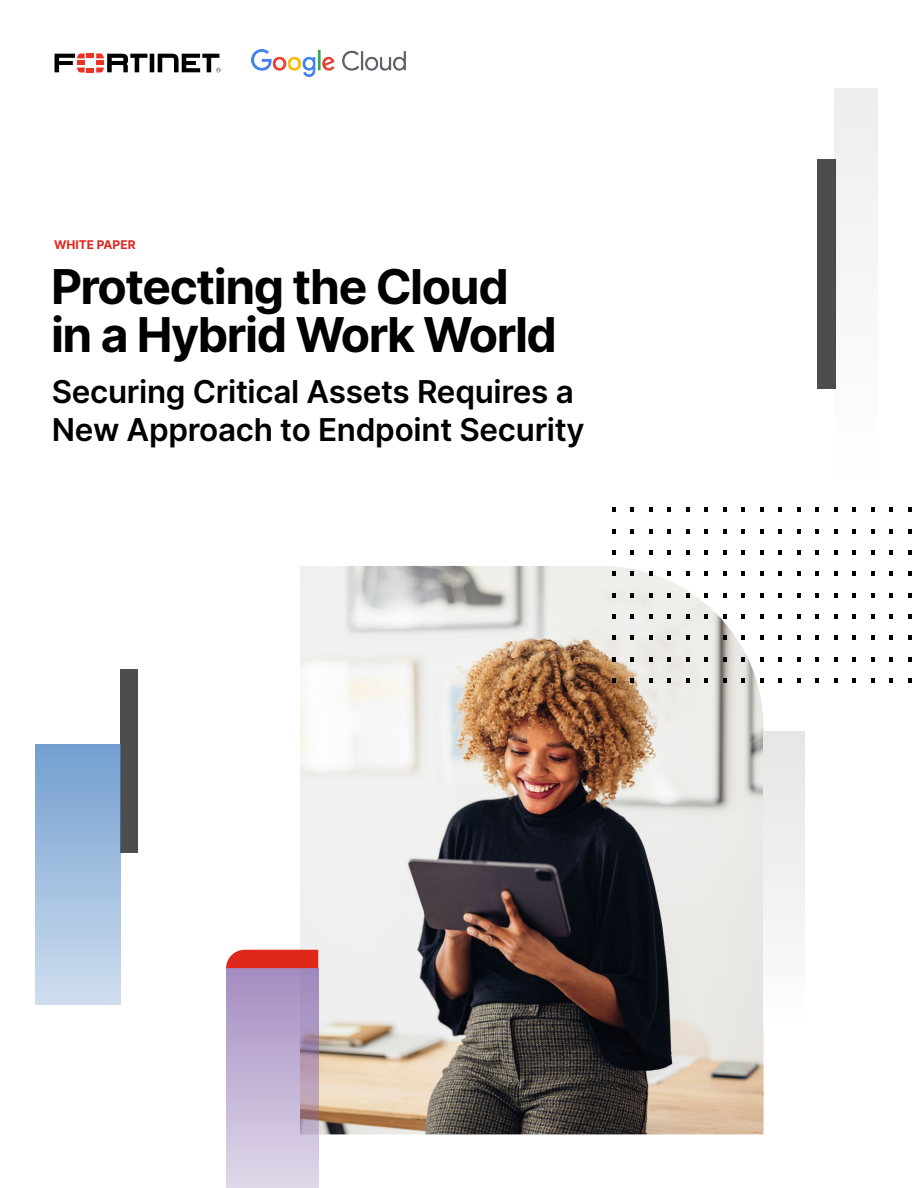
<style>
.page{position:relative;width:918px;height:1188px;background:#fff}
.page>*{position:absolute;margin:0;border:0;box-sizing:border-box;transform-origin:0 0}
.t1{font:700 48px/48px "Inter";letter-spacing:-.03em;color:#000}
.t2{font:600 31.5px/37.8px "Inter";letter-spacing:-.01em;color:#000}
.t3{font:700 12px "Inter";color:#df271c}
</style>
<div class="page">
<svg style="left:55px;top:53px;width:166px;height:20px"></svg>
<div style="left:835px;top:89px;width:43px;height:388px;background:#f6f6f6"></div>
<div style="left:818px;top:159px;width:18px;height:229px;background:#4d4d4d"></div>
<img style="left:300px;top:566px;width:464px;height:568px">
<svg style="left:226px;top:968px;width:92px;height:220px;background:#bfaed0"></svg>
<div style="left:120px;top:669px;width:17px;height:184px;background:#4d4d4d"></div>
<div style="left:35px;top:744px;width:85px;height:260px;background:linear-gradient(to bottom,#739fd0,#cfdeef)"></div>
<div style="left:764px;top:731px;width:41px;height:292px;background:#f1f0f0"></div>
<div style="left:226px;top:950px;width:92px;height:18px;background:#df271c"></div>
<svg style="left:612px;top:508px;width:4px;height:4px"></svg>
<svg style="left:630px;top:508px;width:4px;height:4px"></svg>
<svg style="left:649px;top:508px;width:4px;height:4px"></svg>
<svg style="left:667px;top:508px;width:4px;height:4px"></svg>
<svg style="left:686px;top:508px;width:4px;height:4px"></svg>
<svg style="left:704px;top:508px;width:4px;height:4px"></svg>
<svg style="left:723px;top:508px;width:4px;height:4px"></svg>
<svg style="left:741px;top:508px;width:4px;height:4px"></svg>
<svg style="left:760px;top:508px;width:4px;height:4px"></svg>
<svg style="left:778px;top:508px;width:4px;height:4px"></svg>
<svg style="left:797px;top:508px;width:4px;height:4px"></svg>
<svg style="left:815px;top:508px;width:4px;height:4px"></svg>
<svg style="left:834px;top:508px;width:4px;height:4px"></svg>
<svg style="left:852px;top:508px;width:4px;height:4px"></svg>
<svg style="left:871px;top:508px;width:3px;height:4px"></svg>
<svg style="left:889px;top:508px;width:4px;height:4px"></svg>
<svg style="left:908px;top:508px;width:3px;height:4px"></svg>
<svg style="left:612px;top:529px;width:4px;height:4px"></svg>
<svg style="left:630px;top:529px;width:4px;height:4px"></svg>
<svg style="left:649px;top:529px;width:4px;height:4px"></svg>
<svg style="left:667px;top:529px;width:4px;height:4px"></svg>
<svg style="left:686px;top:529px;width:4px;height:4px"></svg>
<svg style="left:704px;top:529px;width:4px;height:4px"></svg>
<svg style="left:723px;top:529px;width:4px;height:4px"></svg>
<svg style="left:741px;top:529px;width:4px;height:4px"></svg>
<svg style="left:760px;top:529px;width:4px;height:4px"></svg>
<svg style="left:778px;top:529px;width:4px;height:4px"></svg>
<svg style="left:797px;top:529px;width:4px;height:4px"></svg>
<svg style="left:815px;top:529px;width:4px;height:4px"></svg>
<svg style="left:834px;top:529px;width:4px;height:4px"></svg>
<svg style="left:852px;top:529px;width:4px;height:4px"></svg>
<svg style="left:871px;top:529px;width:3px;height:4px"></svg>
<svg style="left:889px;top:529px;width:4px;height:4px"></svg>
<svg style="left:908px;top:529px;width:3px;height:4px"></svg>
<svg style="left:612px;top:550px;width:4px;height:5px"></svg>
<svg style="left:630px;top:550px;width:4px;height:5px"></svg>
<svg style="left:649px;top:550px;width:4px;height:5px"></svg>
<svg style="left:667px;top:550px;width:4px;height:5px"></svg>
<svg style="left:686px;top:550px;width:4px;height:5px"></svg>
<svg style="left:704px;top:550px;width:4px;height:5px"></svg>
<svg style="left:723px;top:550px;width:4px;height:5px"></svg>
<svg style="left:741px;top:550px;width:4px;height:5px"></svg>
<svg style="left:760px;top:550px;width:4px;height:5px"></svg>
<svg style="left:778px;top:550px;width:4px;height:5px"></svg>
<svg style="left:797px;top:550px;width:4px;height:5px"></svg>
<svg style="left:815px;top:550px;width:4px;height:5px"></svg>
<svg style="left:834px;top:550px;width:4px;height:5px"></svg>
<svg style="left:852px;top:550px;width:4px;height:5px"></svg>
<svg style="left:871px;top:550px;width:3px;height:5px"></svg>
<svg style="left:889px;top:550px;width:4px;height:5px"></svg>
<svg style="left:908px;top:550px;width:3px;height:5px"></svg>
<svg style="left:612px;top:572px;width:4px;height:4px"></svg>
<svg style="left:630px;top:572px;width:4px;height:4px"></svg>
<svg style="left:649px;top:572px;width:4px;height:4px"></svg>
<svg style="left:667px;top:572px;width:4px;height:4px"></svg>
<svg style="left:686px;top:572px;width:4px;height:4px"></svg>
<svg style="left:704px;top:572px;width:4px;height:4px"></svg>
<svg style="left:723px;top:572px;width:4px;height:4px"></svg>
<svg style="left:741px;top:572px;width:4px;height:4px"></svg>
<svg style="left:760px;top:572px;width:4px;height:4px"></svg>
<svg style="left:778px;top:572px;width:4px;height:4px"></svg>
<svg style="left:797px;top:572px;width:4px;height:4px"></svg>
<svg style="left:815px;top:572px;width:4px;height:4px"></svg>
<svg style="left:834px;top:572px;width:4px;height:4px"></svg>
<svg style="left:852px;top:572px;width:4px;height:4px"></svg>
<svg style="left:871px;top:572px;width:3px;height:4px"></svg>
<svg style="left:889px;top:572px;width:4px;height:4px"></svg>
<svg style="left:908px;top:572px;width:3px;height:4px"></svg>
<svg style="left:612px;top:593px;width:4px;height:4px"></svg>
<svg style="left:630px;top:593px;width:4px;height:4px"></svg>
<svg style="left:649px;top:593px;width:4px;height:4px"></svg>
<svg style="left:667px;top:593px;width:4px;height:4px"></svg>
<svg style="left:686px;top:593px;width:4px;height:4px"></svg>
<svg style="left:704px;top:593px;width:4px;height:4px"></svg>
<svg style="left:723px;top:593px;width:4px;height:4px"></svg>
<svg style="left:741px;top:593px;width:4px;height:4px"></svg>
<svg style="left:760px;top:593px;width:4px;height:4px"></svg>
<svg style="left:778px;top:593px;width:4px;height:4px"></svg>
<svg style="left:797px;top:593px;width:4px;height:4px"></svg>
<svg style="left:815px;top:593px;width:4px;height:4px"></svg>
<svg style="left:834px;top:593px;width:4px;height:4px"></svg>
<svg style="left:852px;top:593px;width:4px;height:4px"></svg>
<svg style="left:871px;top:593px;width:3px;height:4px"></svg>
<svg style="left:889px;top:593px;width:4px;height:4px"></svg>
<svg style="left:908px;top:593px;width:3px;height:4px"></svg>
<svg style="left:612px;top:614px;width:4px;height:5px"></svg>
<svg style="left:630px;top:614px;width:4px;height:5px"></svg>
<svg style="left:649px;top:614px;width:4px;height:5px"></svg>
<svg style="left:667px;top:614px;width:4px;height:5px"></svg>
<svg style="left:686px;top:614px;width:4px;height:5px"></svg>
<svg style="left:704px;top:614px;width:4px;height:5px"></svg>
<svg style="left:723px;top:614px;width:4px;height:5px"></svg>
<svg style="left:741px;top:614px;width:4px;height:5px"></svg>
<svg style="left:760px;top:614px;width:4px;height:5px"></svg>
<svg style="left:778px;top:614px;width:4px;height:5px"></svg>
<svg style="left:797px;top:614px;width:4px;height:5px"></svg>
<svg style="left:815px;top:614px;width:4px;height:5px"></svg>
<svg style="left:834px;top:614px;width:4px;height:5px"></svg>
<svg style="left:852px;top:614px;width:4px;height:5px"></svg>
<svg style="left:871px;top:614px;width:3px;height:5px"></svg>
<svg style="left:889px;top:614px;width:4px;height:5px"></svg>
<svg style="left:908px;top:614px;width:3px;height:5px"></svg>
<svg style="left:612px;top:636px;width:4px;height:4px"></svg>
<svg style="left:630px;top:636px;width:4px;height:4px"></svg>
<svg style="left:649px;top:636px;width:4px;height:4px"></svg>
<svg style="left:667px;top:636px;width:4px;height:4px"></svg>
<svg style="left:686px;top:636px;width:4px;height:4px"></svg>
<svg style="left:704px;top:636px;width:4px;height:4px"></svg>
<svg style="left:723px;top:636px;width:4px;height:4px"></svg>
<svg style="left:741px;top:636px;width:4px;height:4px"></svg>
<svg style="left:760px;top:636px;width:4px;height:4px"></svg>
<svg style="left:778px;top:636px;width:4px;height:4px"></svg>
<svg style="left:797px;top:636px;width:4px;height:4px"></svg>
<svg style="left:815px;top:636px;width:4px;height:4px"></svg>
<svg style="left:834px;top:636px;width:4px;height:4px"></svg>
<svg style="left:852px;top:636px;width:4px;height:4px"></svg>
<svg style="left:871px;top:636px;width:3px;height:4px"></svg>
<svg style="left:889px;top:636px;width:4px;height:4px"></svg>
<svg style="left:908px;top:636px;width:3px;height:4px"></svg>
<svg style="left:612px;top:657px;width:4px;height:4px"></svg>
<svg style="left:630px;top:657px;width:4px;height:4px"></svg>
<svg style="left:649px;top:657px;width:4px;height:4px"></svg>
<svg style="left:667px;top:657px;width:4px;height:4px"></svg>
<svg style="left:686px;top:657px;width:4px;height:4px"></svg>
<svg style="left:704px;top:657px;width:4px;height:4px"></svg>
<svg style="left:723px;top:657px;width:4px;height:4px"></svg>
<svg style="left:741px;top:657px;width:4px;height:4px"></svg>
<svg style="left:760px;top:657px;width:4px;height:4px"></svg>
<svg style="left:778px;top:657px;width:4px;height:4px"></svg>
<svg style="left:797px;top:657px;width:4px;height:4px"></svg>
<svg style="left:815px;top:657px;width:4px;height:4px"></svg>
<svg style="left:834px;top:657px;width:4px;height:4px"></svg>
<svg style="left:852px;top:657px;width:4px;height:4px"></svg>
<svg style="left:871px;top:657px;width:3px;height:4px"></svg>
<svg style="left:889px;top:657px;width:4px;height:4px"></svg>
<svg style="left:908px;top:657px;width:3px;height:4px"></svg>
<svg style="left:612px;top:678px;width:4px;height:5px"></svg>
<svg style="left:630px;top:678px;width:4px;height:5px"></svg>
<svg style="left:649px;top:678px;width:4px;height:5px"></svg>
<svg style="left:667px;top:678px;width:4px;height:5px"></svg>
<svg style="left:686px;top:678px;width:4px;height:5px"></svg>
<svg style="left:704px;top:678px;width:4px;height:5px"></svg>
<svg style="left:723px;top:678px;width:4px;height:5px"></svg>
<svg style="left:741px;top:678px;width:4px;height:5px"></svg>
<svg style="left:760px;top:678px;width:4px;height:5px"></svg>
<svg style="left:778px;top:678px;width:4px;height:5px"></svg>
<svg style="left:797px;top:678px;width:4px;height:5px"></svg>
<svg style="left:815px;top:678px;width:4px;height:5px"></svg>
<svg style="left:834px;top:678px;width:4px;height:5px"></svg>
<svg style="left:852px;top:678px;width:4px;height:5px"></svg>
<svg style="left:871px;top:678px;width:3px;height:5px"></svg>
<svg style="left:889px;top:678px;width:4px;height:5px"></svg>
<svg style="left:908px;top:678px;width:3px;height:5px"></svg>
<img style="left:251px;top:50px;width:154px;height:27px">
<p class="t3" style="left:54px;top:236px;width:83px">WHITE PAPER</p>
<h1 class="t1" style="left:51px;top:261px;width:508px">Protecting the Cloud in a Hybrid Work World</h1>
<p class="t2" style="left:52px;top:372px;width:534px">Securing Critical Assets Requires a<br>New Approach to Endpoint Security</p>
</div>
